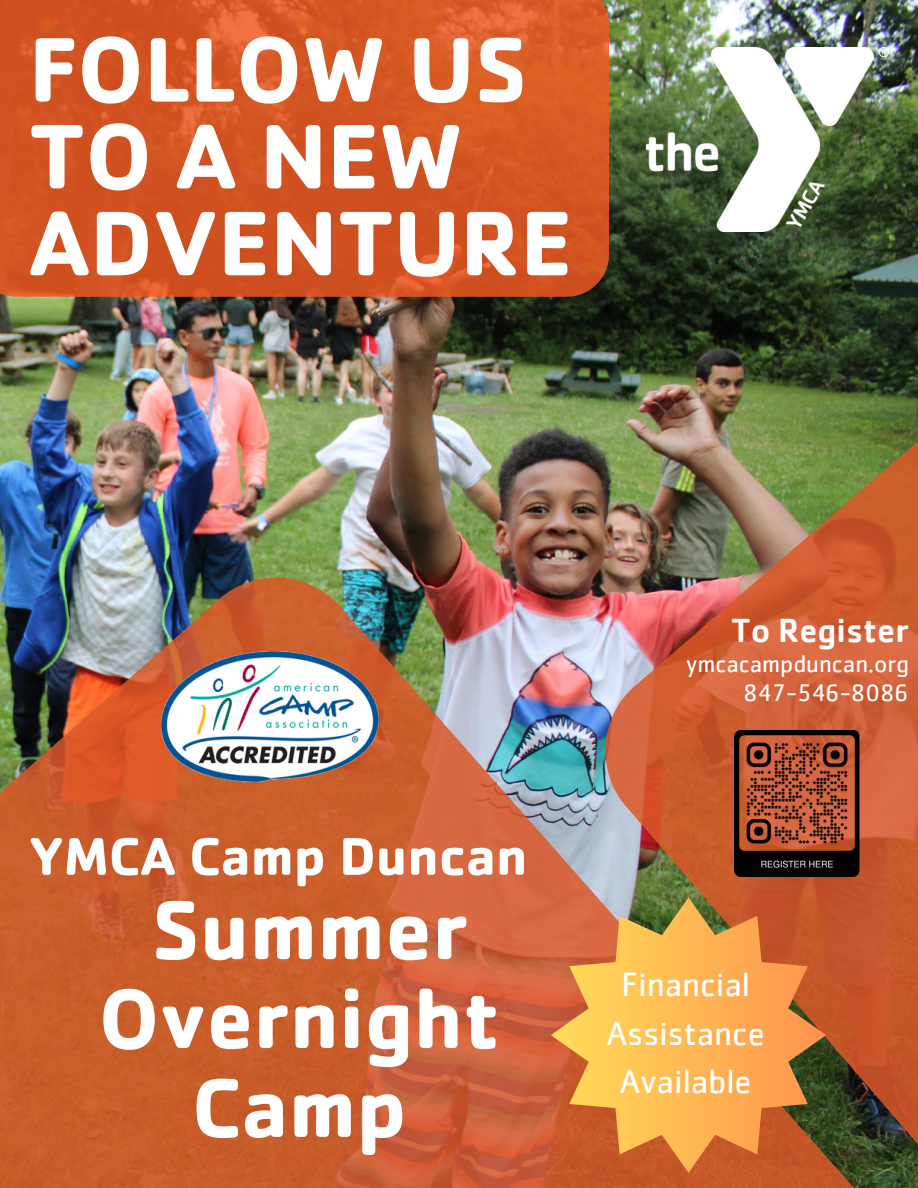
<style>
.page{position:relative;width:918px;height:1188px;background:#fff}
.page>*{position:absolute;margin:0;border:0;box-sizing:border-box;transform-origin:0 0}
.t1{font:700 94.95px/86.8px "Cachet";color:#fff}
.t2{font:700 86.4px/88.8px "Cachet";color:#fff;text-align:center}
.t3{font:700 54.9px "Cachet";color:#fff}
.t4{font:34.8px/48.3px "Cachet";color:#fff;text-align:center}
.t5{font:500 34.5px "Cachet";color:#fff}
.t6{font:24.75px "Cachet";color:#fff}
</style>
<div class="page">
<img style="left:0;top:0;width:918px;height:576px">
<img style="left:647px;top:47px;width:242px;height:185px">
<img style="left:604px;top:331px;width:314px;height:857px">
<img style="left:0;top:576px;width:884px;height:612px">
<img style="left:156px;top:651px;width:239px;height:139px">
<svg style="left:0;top:0;width:609px;height:297px;background:#d35523"></svg>
<svg style="left:551px;top:897px;width:275px;height:276px;background:#de9144"></svg>
<img style="left:735px;top:730px;width:125px;height:146px">
<p class="t1" style="left:29px;top:23px;width:545px">FOLLOW US<br>TO A NEW<br>ADVENTURE</p>
<p class="t3" style="left:29px;top:821px;width:500px">YMCA Camp Duncan</p>
<p class="t2" style="left:99px;top:883px;width:403px">Summer<br>Overnight<br>Camp</p>
<p class="t5" style="left:731px;top:608px;width:179px">To Register</p>
<p class="t6" style="left:686px;top:652px;width:225px">ymcacampduncan.org</p>
<p class="t6" style="left:743px;top:682px;width:167px">847-546-8086</p>
<p class="t4" style="left:607px;top:962px;width:160px">Financial<br>Assistance<br>Available</p>
</div>
